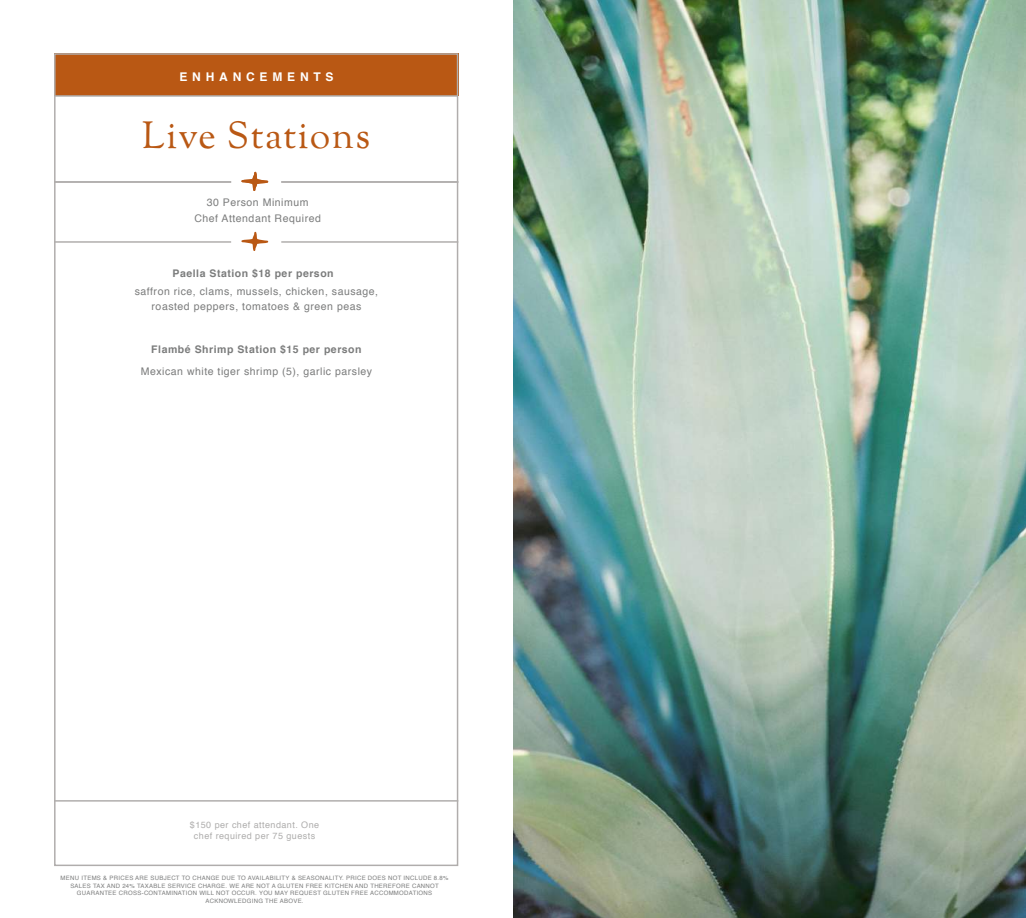
<style>
.page{position:relative;width:1026px;height:918px;background:#fff}
.page>*{position:absolute;margin:0;border:0;box-sizing:border-box;transform-origin:0 0}
.t1{font:37.5px "OFL Goudy St M";letter-spacing:.04em;color:#b95814}
.t2{font:700 12px "Helvetica";letter-spacing:.4em;color:#fff}
.t3{font:10.5px/15px "Helvetica";letter-spacing:.05em;color:#7b7c7c;text-align:center}
.t4{font:700 10.5px "Helvetica";letter-spacing:.05em;color:#7b7c7c}
.t5{font:9px/10.8px "Helvetica";letter-spacing:.05em;color:#aeadac;text-align:center}
.t6{font:6px/7.5px "Helvetica";letter-spacing:.05em;color:#7b7c7c;text-align:center}
</style>
<div class="page">
<div style="left:54px;top:53px;width:404px;height:43px;background:#b95814"></div>
<hr style="left:54px;top:800px;width:404px;height:2px;background:#b0adac">
<hr style="left:55px;top:95px;width:403px;height:2px;background:#b0adac">
<img style="left:513px;top:0;width:513px;height:918px">
<svg style="left:241px;top:172px;width:27px;height:19px"></svg>
<hr style="left:54px;top:181px;width:177px;height:2px;background:#b0adac">
<hr style="left:281px;top:181px;width:177px;height:2px;background:#b0adac">
<svg style="left:241px;top:232px;width:27px;height:19px"></svg>
<hr style="left:54px;top:241px;width:177px;height:2px;background:#b0adac">
<hr style="left:281px;top:241px;width:177px;height:2px;background:#b0adac">
<h2 class="t2" style="left:180px;top:67px;width:156px">ENHANCEMENTS</h2>
<h1 class="t1" style="left:142px;top:112px;width:229px">Live Stations</h1>
<h3 class="t3" style="left:194px;top:194px;width:128px;line-height:16px">30 Person Minimum<br>Chef Attendant Required</h3>
<h3 class="t4" style="left:173px;top:264px;width:163px">Paella Station $18 per person</h3>
<h3 class="t3" style="left:135px;top:284px;width:245px">saffron rice, clams, mussels, chicken, sausage, roasted peppers, tomatoes &amp; green peas</h3>
<h3 class="t4" style="left:151px;top:341px;width:212px">Flambé Shrimp Station $15 per person</h3>
<h3 class="t3" style="left:141px;top:364px;width:233px">Mexican white tiger shrimp (5), garlic parsley</h3>
<h3 class="t5" style="left:190px;top:820px;width:131px">$150 per chef attendant. One chef required per 75 guests</h3>
<p class="t6" style="left:61px;top:875px;width:389px">MENU ITEMS &amp; PRICES ARE SUBJECT TO CHANGE DUE TO AVAILABILITY &amp; SEASONALITY. PRICE DOES NOT INCLUDE 8.8% SALES TAX AND 24% TAXABLE SERVICE CHARGE. WE ARE NOT A GLUTEN FREE KITCHEN AND THEREFORE CANNOT GUARANTEE CROSS-CONTAMINATION WILL NOT OCCUR. YOU MAY REQUEST GLUTEN FREE ACCOMMODATIONS ACKNOWLEDGING THE ABOVE.</p>
</div>
